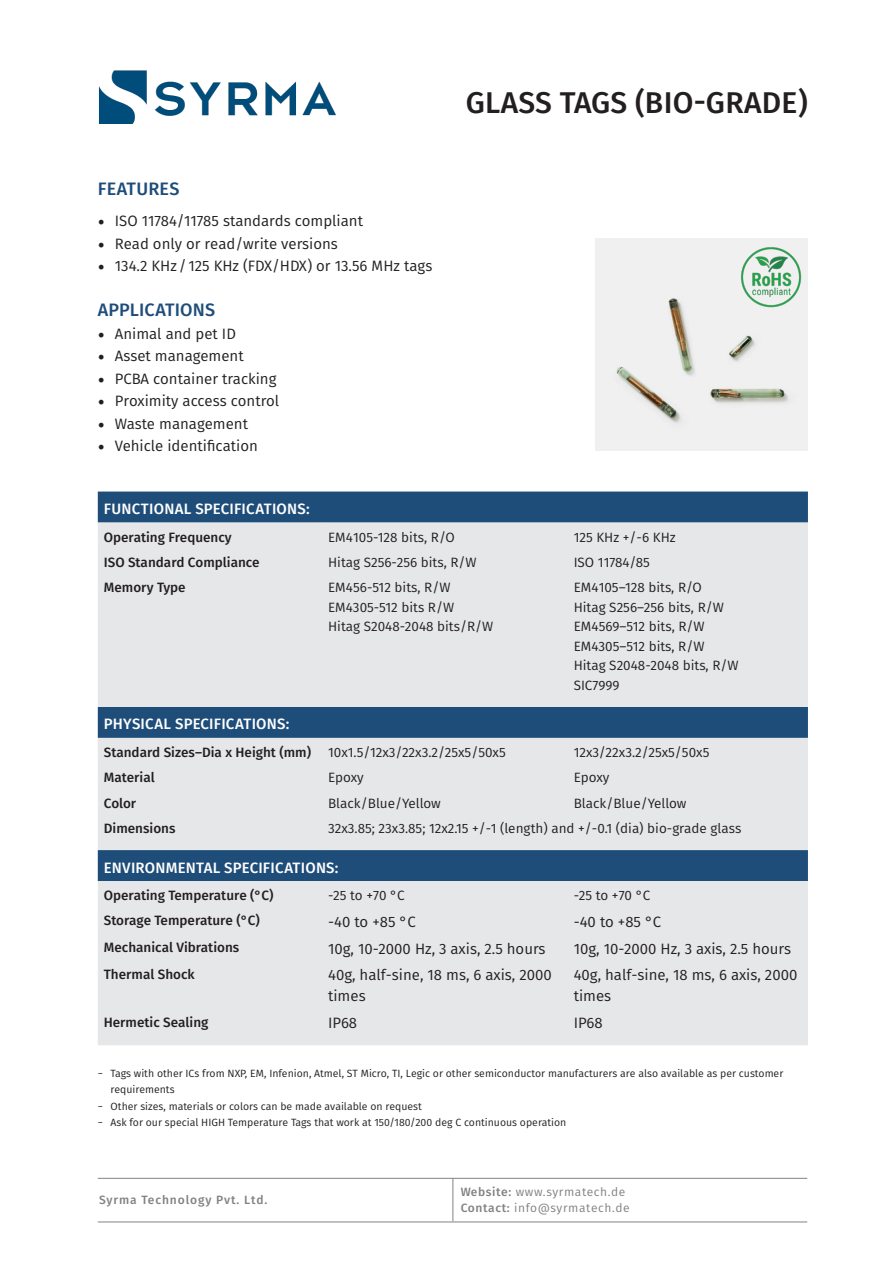
<style>
.page{position:relative;width:893px;height:1263px;background:#fff}
.page>*{position:absolute;margin:0;border:0;box-sizing:border-box;transform-origin:0 0}
.t1{font:500 30px "Fira Sans";letter-spacing:.01em;color:#231f20}
.t2{font:500 18px "Fira Sans";letter-spacing:.005em;color:#1e4d7a}
.t3{font:15px/21px "Fira Sans";color:#231f20}
.t4{font:500 15px "Fira Sans";letter-spacing:.015em;color:#fff}
.t5{font:13.5px "Fira Sans";color:#231f20}
.t6{font:500 13.5px "Fira Sans";color:#231f20}
.t7{font:12px/16.5px "Fira Sans";letter-spacing:.05em;color:#808285}
.t8{font:500 12px "Fira Sans";letter-spacing:.075em;color:#808285}
.t9{font:10.5px/16.5px "Fira Sans";color:#231f20}
.s1{font-family:"Minion Pro";font-size:18px}
.s2{font-weight:500}
</style>
<div class="page">
<img style="left:99px;top:70px;width:237px;height:54px">
<hr style="left:98px;top:1221px;width:709px;height:1px;background:#808285">
<hr style="left:98px;top:1178px;width:709px;height:1px;background:#808285">
<hr style="left:452px;top:1178px;width:1px;height:43px;background:#808285">
<div style="left:98px;top:491px;width:710px;height:32px;background:#1e4d7a"></div>
<svg style="left:98px;top:523px;width:710px;height:522px;background:#ced4db"></svg>
<img style="left:595px;top:238px;width:213px;height:213px">
<img style="left:740px;top:246px;width:62px;height:62px">
<p class="t2" style="left:98px;top:175px;width:83px">FEATURES</p>
<p class="t3" style="left:98px;top:210px;width:267px"><span class="s1">•</span> ISO 11784/11785 standards compliant</p>
<p class="t3" style="left:98px;top:233px;width:242px"><span class="s1">•</span> Read only or read/write versions</p>
<p class="t3" style="left:98px;top:255px;width:336px"><span class="s1">•</span> 134.2 KHz/125 KHz (FDX/HDX) or 13.56 MHz tags</p>
<p class="t2" style="left:98px;top:296px;width:119px">APPLICATIONS</p>
<p class="t3" style="left:98px;top:323px;width:140px"><span class="s1">•</span> Animal and pet ID</p>
<p class="t3" style="left:98px;top:345px;width:147px"><span class="s1">•</span> Asset management</p>
<p class="t3" style="left:98px;top:368px;width:180px"><span class="s1">•</span> PCBA container tracking</p>
<p class="t3" style="left:98px;top:390px;width:183px"><span class="s1">•</span> Proximity access control</p>
<p class="t3" style="left:98px;top:413px;width:152px"><span class="s1">•</span> Waste management</p>
<p class="t3" style="left:98px;top:435px;width:162px"><span class="s1">•</span> Vehicle identification</p>
<p class="t1" style="left:466px;top:79px;width:344px">GLASS TAGS (BIO-GRADE)</p>
<p class="t4" style="left:104px;top:497px;width:207px">FUNCTIONAL SPECIFICATIONS:</p>
<p class="t6" style="left:104px;top:526px;width:129px">Operating Frequency</p>
<p class="t5" style="left:328px;top:527px;width:128px">EM4105-128 bits, R/O</p>
<p class="t5" style="left:574px;top:527px;width:103px">125 KHz +/-6 KHz</p>
<p class="t6" style="left:104px;top:551px;width:157px">ISO Standard Compliance</p>
<p class="t5" style="left:328px;top:552px;width:150px">Hitag S256-256 bits, R/W</p>
<p class="t5" style="left:574px;top:552px;width:78px">ISO 11784/85</p>
<p class="t6" style="left:104px;top:577px;width:83px">Memory Type</p>
<p class="t5" style="left:328px;top:578px;width:124px">EM456-512 bits, R/W</p>
<p class="t5" style="left:328px;top:597px;width:128px">EM4305-512 bits R/W</p>
<p class="t5" style="left:328px;top:617px;width:167px">Hitag S2048-2048 bits/R/W</p>
<p class="t5" style="left:574px;top:578px;width:130px">EM4105–128 bits, R/O</p>
<p class="t5" style="left:574px;top:597px;width:152px">Hitag S256–256 bits, R/W</p>
<p class="t5" style="left:574px;top:617px;width:132px">EM4569–512 bits, R/W</p>
<p class="t5" style="left:574px;top:636px;width:132px">EM4305–512 bits, R/W</p>
<p class="t5" style="left:574px;top:656px;width:166px">Hitag S2048-2048 bits, R/W</p>
<p class="t5" style="left:574px;top:675px;width:47px">SIC7999</p>
<p class="t4" style="left:104px;top:712px;width:187px">PHYSICAL SPECIFICATIONS:</p>
<p class="t6" style="left:104px;top:741px;width:209px">Standard Sizes–Dia x Height (mm)</p>
<p class="t5" style="left:328px;top:742px;width:179px">10x1.5/12x3/22x3.2/25x5/50x5</p>
<p class="t5" style="left:574px;top:742px;width:137px">12x3/22x3.2/25x5/50x5</p>
<p class="t6" style="left:104px;top:767px;width:52px">Material</p>
<p class="t5" style="left:328px;top:767px;width:37px">Epoxy</p>
<p class="t5" style="left:574px;top:767px;width:37px">Epoxy</p>
<p class="t6" style="left:104px;top:792px;width:34px">Color</p>
<p class="t5" style="left:328px;top:793px;width:114px">Black/Blue/Yellow</p>
<p class="t5" style="left:574px;top:793px;width:114px">Black/Blue/Yellow</p>
<p class="t6" style="left:104px;top:817px;width:73px">Dimensions</p>
<p class="t5" style="left:328px;top:818px;width:415px">32x3.85; 23x3.85; 12x2.15 +/-1 (length) and +/-0.1 (dia) bio-grade glass</p>
<p class="t4" style="left:104px;top:855px;width:236px">ENVIRONMENTAL SPECIFICATIONS:</p>
<p class="t6" style="left:104px;top:884px;width:171px">Operating Temperature (°C)</p>
<p class="t5" style="left:328px;top:885px;width:78px">-25 to +70 °C</p>
<p class="t5" style="left:574px;top:885px;width:78px">-25 to +70 °C</p>
<p class="t6" style="left:104px;top:910px;width:157px">Storage Temperature (°C)</p>
<p class="t3" style="left:328px;top:911px;width:89px">-40 to +85 °C</p>
<p class="t3" style="left:574px;top:911px;width:89px">-40 to +85 °C</p>
<p class="t6" style="left:104px;top:937px;width:137px">Mechanical Vibrations</p>
<p class="t3" style="left:328px;top:937px;width:219px">10g, 10-2000 Hz, 3 axis, 2.5 hours</p>
<p class="t3" style="left:574px;top:937px;width:219px">10g, 10-2000 Hz, 3 axis, 2.5 hours</p>
<p class="t6" style="left:104px;top:963px;width:92px">Thermal Shock</p>
<p class="t3" style="left:328px;top:964px;width:225px">40g, half-sine, 18 ms, 6 axis, 2000 times</p>
<p class="t3" style="left:574px;top:964px;width:225px">40g, half-sine, 18 ms, 6 axis, 2000 times</p>
<p class="t6" style="left:104px;top:1011px;width:106px">Hermetic Sealing</p>
<p class="t3" style="left:328px;top:1012px;width:31px">IP68</p>
<p class="t3" style="left:574px;top:1012px;width:31px">IP68</p>
<p class="t9" style="left:111px;top:1064px;width:674px;text-indent:-13px">− Tags with other ICs from NXP, EM, Infenion, Atmel, ST Micro, TI, Legic or other semiconductor manufacturers are also available as per customer requirements</p>
<p class="t9" style="left:98px;top:1097px;width:325px">− Other sizes, materials or colors can be made available on request</p>
<p class="t9" style="left:98px;top:1114px;width:470px">− Ask for our special HIGH Temperature Tags that work at 150/180/200 deg C continuous operation</p>
<p class="t8" style="left:99px;top:1190px;width:170px">Syrma Technology Pvt. Ltd.</p>
<p class="t7" style="left:461px;top:1183px;width:170px"><span class="s2">Website:</span> www.syrmatech.de<br><span class="s2">Contact:</span> info@syrmatech.de</p>
</div>
